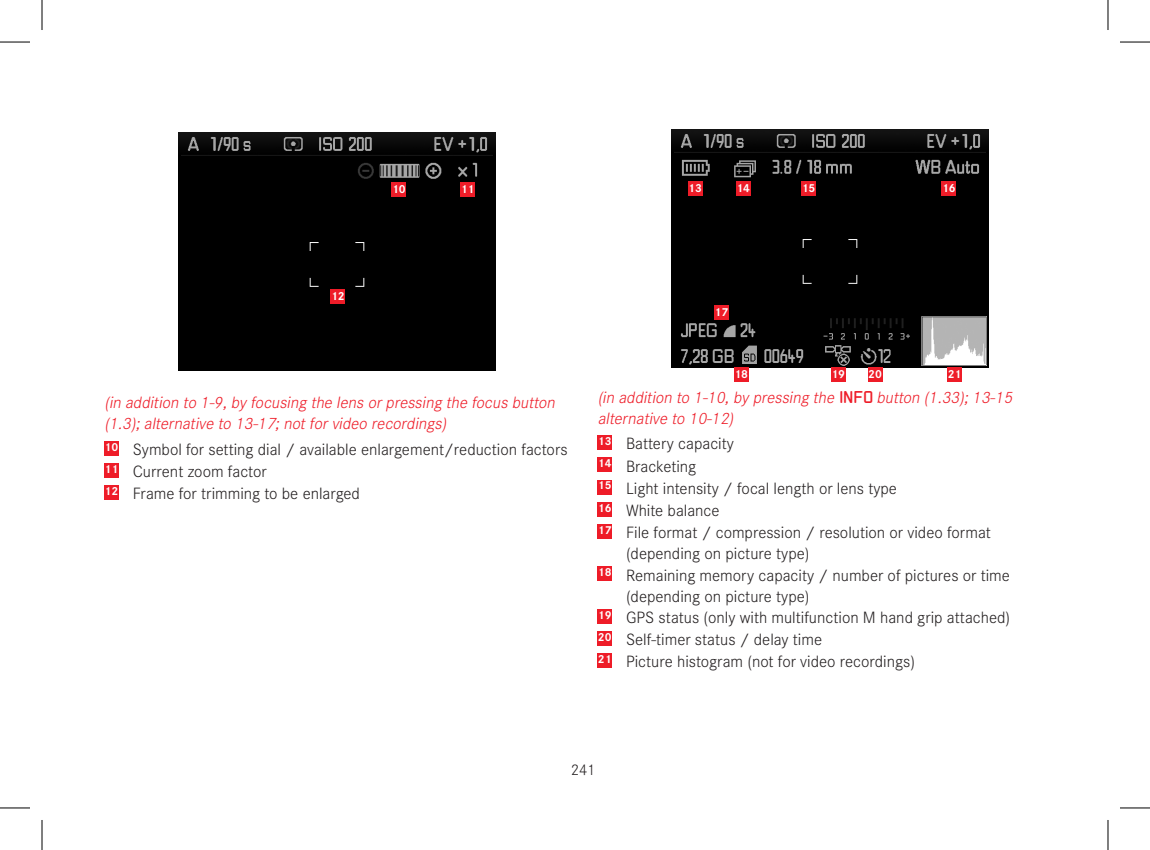
<style>
.page{position:relative;width:1150px;height:850px;background:#fff}
.page>*{position:absolute;margin:0;border:0;box-sizing:border-box;transform-origin:0 0}
.t1{font:300 17px/22.2px "Corporate S";color:#231f20}
.t2{font:italic 300 17px/21px "Corporate S";color:#ee1c28}
.t3{font:300 16px "Corporate S";color:#231f20}
.t4{font:700 12px "Corporate S";color:#fff}
.s1{font-family:"LG1050";font-weight:400;font-style:normal;font-size:15px}
</style>
<div class="page">
<img style="left:178px;top:132px;width:317px;height:238px">
<div style="left:392px;top:182px;width:14px;height:14px;background:#ee1c28"></div>
<div style="left:460px;top:182px;width:15px;height:14px;background:#ee1c28"></div>
<div style="left:331px;top:289px;width:14px;height:14px;background:#ee1c28"></div>
<div style="left:104px;top:441px;width:15px;height:14px;background:#ee1c28"></div>
<div style="left:104px;top:463px;width:15px;height:14px;background:#ee1c28"></div>
<div style="left:104px;top:485px;width:15px;height:14px;background:#ee1c28"></div>
<img style="left:672px;top:130px;width:316px;height:237px">
<div style="left:688px;top:181px;width:14px;height:14px;background:#ee1c28"></div>
<div style="left:736px;top:181px;width:14px;height:14px;background:#ee1c28"></div>
<div style="left:801px;top:181px;width:15px;height:14px;background:#ee1c28"></div>
<div style="left:942px;top:181px;width:14px;height:14px;background:#ee1c28"></div>
<div style="left:714px;top:305px;width:14px;height:14px;background:#ee1c28"></div>
<div style="left:734px;top:367px;width:14px;height:14px;background:#ee1c28"></div>
<div style="left:831px;top:367px;width:14px;height:14px;background:#ee1c28"></div>
<div style="left:868px;top:367px;width:14px;height:14px;background:#ee1c28"></div>
<div style="left:947px;top:367px;width:14px;height:14px;background:#ee1c28"></div>
<div style="left:598px;top:435px;width:14px;height:15px;background:#ee1c28"></div>
<div style="left:598px;top:457px;width:14px;height:15px;background:#ee1c28"></div>
<div style="left:598px;top:480px;width:14px;height:14px;background:#ee1c28"></div>
<div style="left:598px;top:502px;width:14px;height:14px;background:#ee1c28"></div>
<div style="left:598px;top:524px;width:14px;height:14px;background:#ee1c28"></div>
<div style="left:598px;top:566px;width:14px;height:15px;background:#ee1c28"></div>
<div style="left:598px;top:609px;width:14px;height:14px;background:#ee1c28"></div>
<div style="left:598px;top:631px;width:14px;height:14px;background:#ee1c28"></div>
<div style="left:598px;top:653px;width:14px;height:14px;background:#ee1c28"></div>
<hr style="left:0;top:42px;width:30px;height:1px;background:#000">
<hr style="left:1120px;top:42px;width:30px;height:1px;background:#000">
<hr style="left:0;top:807px;width:30px;height:1px;background:#000">
<hr style="left:1120px;top:807px;width:30px;height:1px;background:#000">
<hr style="left:42px;top:0;width:1px;height:30px;background:#000">
<hr style="left:42px;top:819px;width:1px;height:30px;background:#000">
<hr style="left:1107px;top:0;width:1px;height:30px;background:#000">
<hr style="left:1107px;top:819px;width:1px;height:30px;background:#000">
<p class="t4" style="left:392px;top:180px;width:15px">10</p>
<p class="t4" style="left:461px;top:180px;width:15px">11</p>
<p class="t4" style="left:688px;top:178px;width:15px">13</p>
<p class="t4" style="left:736px;top:178px;width:15px">14</p>
<p class="t4" style="left:802px;top:178px;width:15px">15</p>
<p class="t4" style="left:942px;top:178px;width:15px">16</p>
<p class="t4" style="left:331px;top:287px;width:15px">12</p>
<p class="t2" style="left:104px;top:391px;width:456px">(in addition to 1-9,byfocusing the lens orpressing the focus button (1.3);alternative to 13-17;notforvideo recordings)</p>
<p class="t1" style="left:105px;top:437px;width:465px"><sup>10</sup> Symbol for setting dial / available enlargement/reduction factors<br><sup>11</sup> Current zoom factor<br><sup>12</sup> Frame for trimming to be enlarged</p>
<p class="t4" style="left:714px;top:302px;width:15px">17</p>
<p class="t4" style="left:734px;top:365px;width:15px">18</p>
<p class="t4" style="left:831px;top:365px;width:15px">19</p>
<p class="t4" style="left:868px;top:365px;width:15px">20</p>
<p class="t4" style="left:948px;top:365px;width:15px">21</p>
<p class="t2" style="left:598px;top:385px;width:420px">(in addition to 1-10,bypressing the <span class="s1">I N F O</span> button (1.33);13-15 alternative to 10-12)</p>
<p class="t1" style="left:598px;top:431px;width:138px"><sup>13</sup> Battery capacity</p>
<p class="t1" style="left:598px;top:453px;width:100px"><sup>14</sup> Bracketing</p>
<p class="t1" style="left:598px;top:476px;width:301px"><sup>15</sup> Light intensity / focal length or lens type</p>
<p class="t1" style="left:598px;top:498px;width:123px"><sup>16</sup> White balance</p>
<p class="t1" style="left:598px;top:520px;width:394px"><sup>17</sup> File format / compression / resolution or video format</p>
<p class="t1" style="left:626px;top:541px;width:185px">(depending on picture type)</p>
<p class="t1" style="left:598px;top:562px;width:413px"><sup>18</sup> Remaining memory capacity / number of pictures or time</p>
<p class="t1" style="left:626px;top:583px;width:185px">(depending on picture type)</p>
<p class="t1" style="left:598px;top:605px;width:414px"><sup>19</sup> GPS status (only with multifunction M hand grip attached)</p>
<p class="t1" style="left:598px;top:627px;width:226px"><sup>20</sup> Self-timer status / delay time</p>
<p class="t1" style="left:598px;top:649px;width:318px"><sup>21</sup> Picture histogram (not for video recordings)</p>
<p class="t3" style="left:571px;top:758px;width:26px">241</p>
</div>
